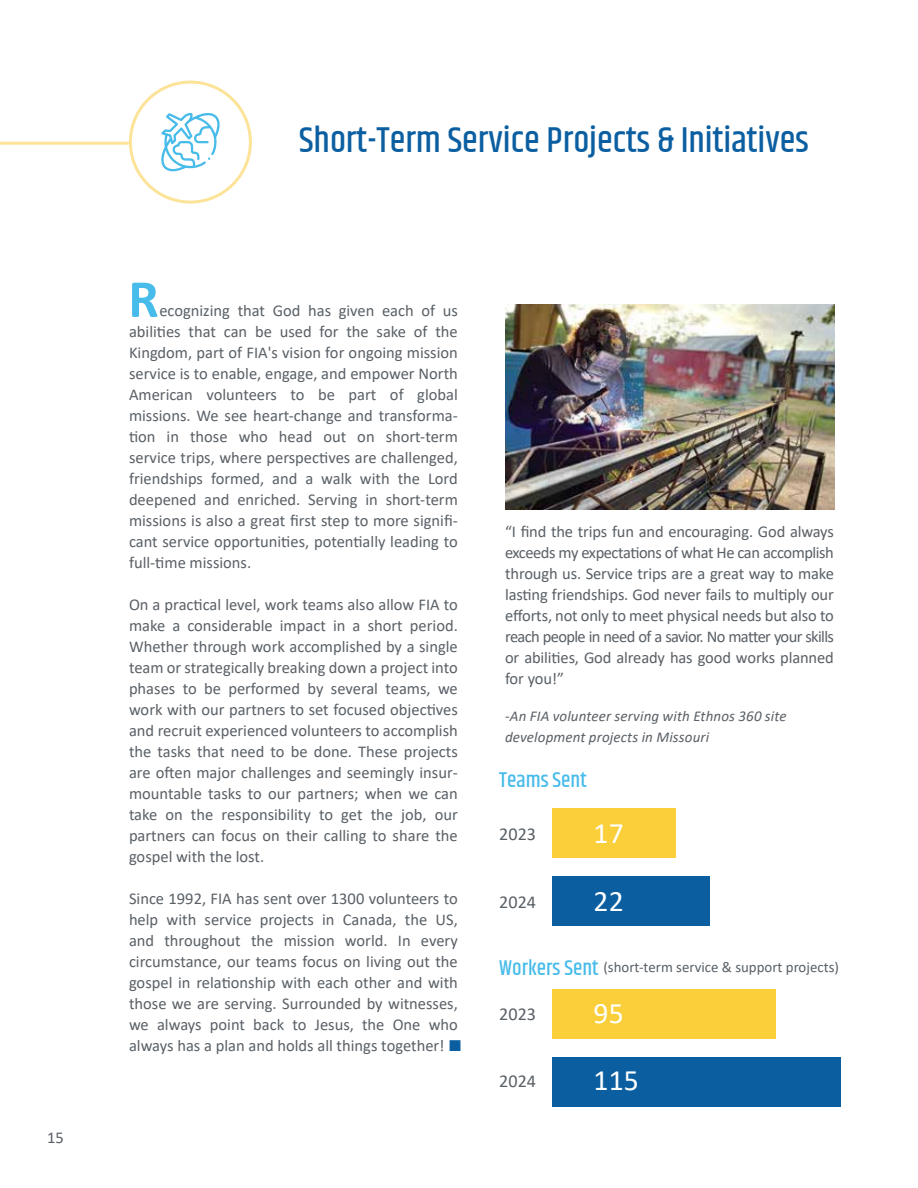
<style>
.page{position:relative;width:918px;height:1188px;background:#fff}
.page>*{position:absolute;margin:0;border:0;box-sizing:border-box;transform-origin:0 0}
.t1{font:700 54px "Calibri";color:#47bbe9}
.t2{font:500 36px "Khand";color:#0b5fa1}
.t3{font:29.7px "Calibri";color:#fff}
.t4{font:500 21.45px "Khand";color:#47bbe9}
.t5{font:18.15px "Calibri";color:#596066}
.t6{font:16.5px/21px "Calibri";color:#596066;text-align:justify}
.t7{font:italic 15px/21px "Calibri";letter-spacing:.01em;color:#596066}
.t8{font:14.85px "Calibri";color:#596066}
.s1{font-family:"Khand";font-weight:500;font-size:21.45px;color:#47bbe9}
</style>
<div class="page">
<hr style="left:0;top:142px;width:129px;height:3px;background:#fce398">
<div style="left:129px;top:81px;width:123px;height:123px;border:3px solid #fce398;border-radius:50%"></div>
<svg style="left:161px;top:113px;width:59px;height:58px"></svg>
<img style="left:506px;top:304px;width:328px;height:206px">
<div style="left:552px;top:808px;width:124px;height:50px;background:#facf39"></div>
<div style="left:552px;top:876px;width:158px;height:50px;background:#0b5fa1"></div>
<div style="left:552px;top:989px;width:224px;height:50px;background:#facf39"></div>
<div style="left:552px;top:1057px;width:289px;height:50px;background:#0b5fa1"></div>
<p class="t6" style="left:47px;top:1127px;width:18px">15</p>
<h2 class="t2" style="left:299px;top:117px;width:511px">Short-Term Service Projects &amp; Initiatives</h2>
<h1 class="t1" style="left:128px;top:261px;width:32px">R</h1>
<p class="t6" style="left:129px;top:299px;width:330px;text-indent:30px">ecognizing that God has given each of us abilities that can be used for the sake of the Kingdom, part of FIA's vision for ongoing mission service is to enable, engage, and empower North American volunteers to be part of global missions. We see heart-change and transforma&shy;tion in those who head out on short-term service trips, where perspectives are challenged, friendships formed, and a walk with the Lord deepened and enriched. Serving in short-term missions is also a great first step to more signifi&shy;cant service opportunities, potentially leading to full-time missions.</p>
<p class="t6" style="left:129px;top:593px;width:330px">On a practical level, work teams also allow FIA to make a considerable impact in a short period.<br>Whether through work accomplished by a single team or strategically breaking down a project into phases to be performed by several teams, we work with our partners to set focused objectives and recruit experienced volunteers to accomplish the tasks that need to be done. These projects are often major challenges and seemingly insur&shy;mountable tasks to our partners; when we can take on the responsibility to get the job, our partners can focus on their calling to share the gospel with the lost.</p>
<p class="t6" style="left:129px;top:887px;width:330px">Since 1992, FIA has sent over 1300 volunteers to help with service projects in Canada, the US, and throughout the mission world. In every circumstance, our teams focus on living out the gospel in relationship with each other and with those we are serving. Surrounded by witnesses, we always point back to Jesus, the One who always has a plan and holds all things together!</p>
<p class="t6" style="left:505px;top:520px;width:330px">“I find the trips fun and encouraging. God always exceeds my expectations of what He can accomplish through us. Service trips are a great way to make lasting friendships. God never fails to multiply our efforts, not only to meet physical needs but also to reach people in need of a savior. No matter your skills or abilities, God already has good works planned for you!”</p>
<p class="t7" style="left:505px;top:705px;width:283px">-An FIA volunteer serving with Ethnos 360 site development projects in Missouri</p>
<h3 class="t4" style="left:499px;top:767px;width:89px">Teams Sent</h3>
<p class="t5" style="left:499px;top:821px;width:38px">2023</p>
<h3 class="t3" style="left:594px;top:812px;width:32px">17</h3>
<p class="t5" style="left:499px;top:889px;width:38px">2024</p>
<h3 class="t3" style="left:594px;top:880px;width:32px">22</h3>
<p class="t8" style="left:499px;top:957px;width:341px"><span class="s1">Workers Sent</span> (short-term service &amp; support projects)</p>
<h3 class="t3" style="left:594px;top:993px;width:32px">95</h3>
<p class="t5" style="left:499px;top:1002px;width:38px">2023</p>
<p class="t5" style="left:499px;top:1068px;width:38px">2024</p>
<h3 class="t3" style="left:594px;top:1060px;width:47px">115</h3>
</div>
